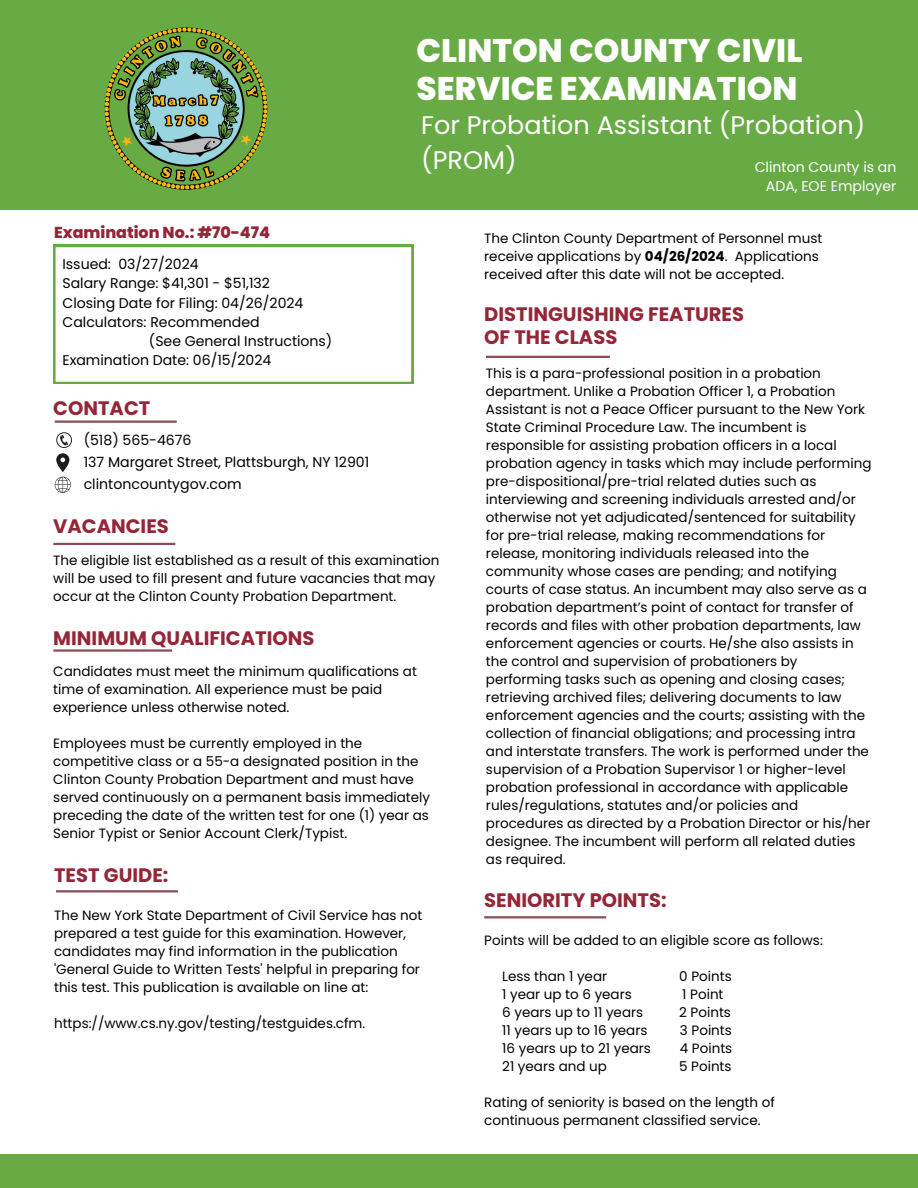
<style>
.page{position:relative;width:918px;height:1188px;background:#fff}
.page>*{position:absolute;margin:0;border:0;box-sizing:border-box;transform-origin:0 0}
.t1{font:800 32.7px/38.2px "Poppins";color:#fff}
.t2{font:25.5px/34.8px "Poppins";color:#fff}
.t3{font:700 19.5px/23.7px "Poppins";color:#942637}
.t4{font:800 15.9px "Poppins";color:#942637}
.t5{font:14.1px "Poppins";color:#000}
.t6{font:14.1px "Poppins";color:#fff}
.t7{font:13.5px/18px "Poppins";color:#000}
.s1{font-weight:700}
</style>
<div class="page">
<div style="left:0;top:1154px;width:918px;height:34px;background:#68ab45"></div>
<svg style="left:53px;top:245px;width:360px;height:139px"></svg>
<hr style="left:55px;top:421px;width:122px;height:2px;background:#8d4b55">
<svg style="left:55px;top:432px;width:17px;height:60px"></svg>
<div style="left:0;top:0;width:918px;height:210px;background:#68ab45"></div>
<img style="left:105px;top:27px;width:162px;height:163px;border-radius:50%">
<hr style="left:486px;top:356px;width:124px;height:2px;background:#8d4b55">
<hr style="left:53px;top:649px;width:119px;height:3px;background:#8d4b55">
<hr style="left:53px;top:543px;width:122px;height:2px;background:#8d4b55">
<hr style="left:56px;top:890px;width:122px;height:2px;background:#8d4b55">
<hr style="left:484px;top:916px;width:122px;height:2px;background:#8d4b55">
<p class="t1" style="left:416px;top:31px;width:387px">CLINTON COUNTY CIVIL<br>SERVICE EXAMINATION</p>
<p class="t2" style="left:421px;top:108px;width:446px">For Probation Assistant (Probation) (PROM)</p>
<p class="t6" style="left:755px;top:158px;width:143px">Clinton County is an</p>
<p class="t6" style="left:766px;top:177px;width:132px">ADA, EOE Employer</p>
<p class="t4" style="left:54px;top:221px;width:218px">Examination No.: #70-474</p>
<p class="t5" style="left:63px;top:254px;width:138px">Issued: 03/27/2024</p>
<p class="t5" style="left:63px;top:274px;width:209px">Salary Range: $41,301 - $51,132</p>
<p class="t5" style="left:63px;top:293px;width:243px">Closing Date for Filing: 04/26/2024</p>
<h3 class="t5" style="left:63px;top:312px;width:199px">Calculators: Recommended</h3>
<p class="t5" style="left:149px;top:331px;width:185px">(See General Instructions)</p>
<p class="t5" style="left:63px;top:350px;width:210px">Examination Date: 06/15/2024</p>
<h1 class="t3" style="left:53px;top:396px;width:99px">CONTACT</h1>
<p class="t5" style="left:84px;top:430px;width:109px">(518) 565-4676</p>
<p class="t5" style="left:84px;top:474px;width:160px">clintoncountygov.com</p>
<p class="t5" style="left:84px;top:452px;width:287px">137 Margaret Street, Plattsburgh, NY 12901</p>
<p class="t3" style="left:53px;top:514px;width:117px">VACANCIES</p>
<p class="t7" style="left:53px;top:551px;width:388px">The eligible list established as a result of this examination will be used to fill present and future vacancies that may occur at the Clinton County Probation Department.</p>
<h3 class="t3" style="left:53px;top:626px;width:263px">MINIMUM QUALIFICATIONS</h3>
<p class="t7" style="left:53px;top:662px;width:365px">Candidates must meet the minimum qualifications at time of examination. All experience must be paid experience unless otherwise noted.</p>
<h3 class="t7" style="left:53px;top:734px;width:378px">Employees must be currently employed in the competitive class or a 55-a designated position in the Clinton County Probation Department and must have served continuously on a permanent basis immediately preceding the date of the written test for one (1) year as Senior Typist or Senior Account Clerk/Typist.</h3>
<h3 class="t3" style="left:54px;top:863px;width:116px">TEST GUIDE:</h3>
<p class="t7" style="left:54px;top:907px;width:370px">The New York State Department of Civil Service has not prepared a test guide for this examination. However, candidates may find information in the publication 'General Guide to Written Tests' helpful in preparing for this test. This publication is available on line at:</p>
<p class="t7" style="left:54px;top:1015px;width:313px">https://www.cs.ny.gov/testing/testguides.cfm.</p>
<h2 class="t7" style="left:484px;top:229px;width:340px">The Clinton County Department of Personnel must receive applications by <span class="s1">04/26/2024</span>. Applications received after this date will not be accepted.</h2>
<p class="t3" style="left:484px;top:302px;width:261px">DISTINGUISHING FEATURES<br>OF THE CLASS</p>
<p class="t7" style="left:486px;top:364px;width:387px">This is a para-professional position in a probation department. Unlike a Probation Officer 1, a Probation Assistant is not a Peace Officer pursuant to the New York State Criminal Procedure Law. The incumbent is responsible for assisting probation officers in a local probation agency in tasks which may include performing pre-dispositional/pre-trial related duties such as interviewing and screening individuals arrested and/or otherwise not yet adjudicated/sentenced for suitability for pre-trial release, making recommendations for release, monitoring individuals released into the community whose cases are pending; and notifying courts of case status. An incumbent may also serve as a probation department’s point of contact for transfer of records and files with other probation departments, law enforcement agencies or courts. He/she also assists in the control and supervision of probationers by performing tasks such as opening and closing cases; retrieving archived files; delivering documents to law enforcement agencies and the courts; assisting with the collection of financial obligations; and processing intra and interstate transfers. The work is performed under the supervision of a Probation Supervisor 1 or higher-level probation professional in accordance with applicable rules/regulations, statutes and/or policies and procedures as directed by a Probation Director or his/her designee. The incumbent will perform all related duties as required.</p>
<p class="t3" style="left:484px;top:888px;width:184px">SENIORITY POINTS:</p>
<h3 class="t7" style="left:484px;top:931px;width:340px">Points will be added to an eligible score as follows:</h3>
<h3 class="t7" style="left:502px;top:967px;width:106px">Less than 1 year</h3>
<h3 class="t7" style="left:679px;top:967px;width:54px">0 Points</h3>
<p class="t7" style="left:502px;top:985px;width:131px">1 year up to 6 years</p>
<p class="t7" style="left:682px;top:985px;width:43px">1 Point</p>
<p class="t7" style="left:502px;top:1003px;width:142px">6 years up to 11 years</p>
<p class="t7" style="left:679px;top:1003px;width:53px">2 Points</p>
<p class="t7" style="left:502px;top:1021px;width:147px">11 years up to 16 years</p>
<p class="t7" style="left:680px;top:1021px;width:53px">3 Points</p>
<p class="t7" style="left:502px;top:1039px;width:150px">16 years up to 21 years</p>
<p class="t7" style="left:680px;top:1039px;width:54px">4 Points</p>
<p class="t7" style="left:502px;top:1057px;width:106px">21 years and up</p>
<p class="t7" style="left:679px;top:1057px;width:54px">5 Points</p>
<p class="t7" style="left:484px;top:1093px;width:292px">Rating of seniority is based on the length of continuous permanent classified service.</p>
</div>
